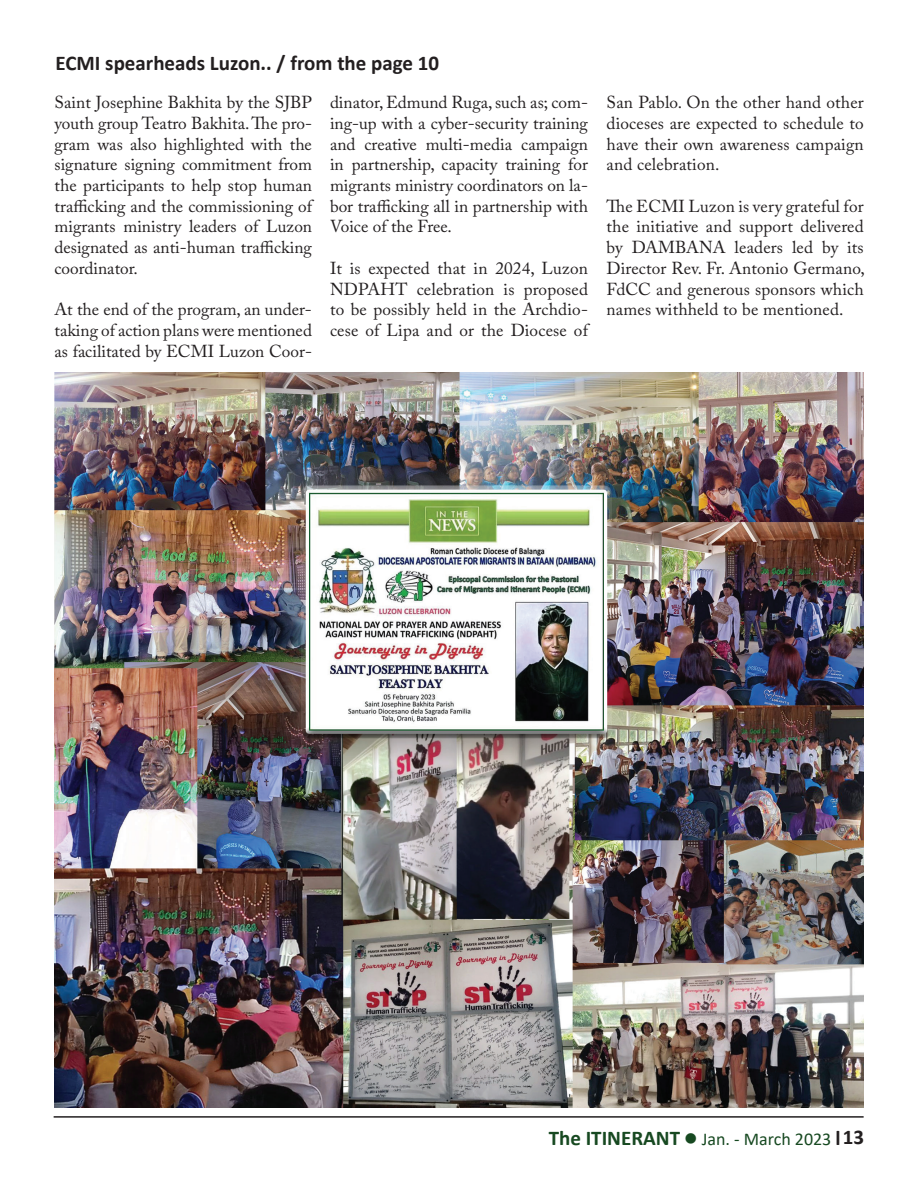
<style>
.page{position:relative;width:918px;height:1188px;background:#fff}
.page>*{position:absolute;margin:0;border:0;box-sizing:border-box;transform-origin:0 0}
.t1{font:700 21px "Calibri";color:#231f20}
.t2{font:18px "Calibri";color:#174921}
.t3{font:17.25px/20.7px "Adobe Caslon Pro";letter-spacing:.005em;color:#231f20;text-align:justify}
.s1{font-weight:700;font-size:21px}
.s2{font-weight:700;font-size:21px;color:#231f20}
</style>
<div class="page">
<img style="left:54px;top:373px;width:810px;height:734px">
<hr style="left:54px;top:1116px;width:810px;height:2px;background:#231f20">
<p class="t1" style="left:56px;top:48px;width:385px">ECMI spearheads Luzon.. / from the page 10</p>
<p class="t3" style="left:55px;top:92px;width:259px">Saint Josephine Bakhita by the SJBP youth group Teatro Bakhita. The pro&shy;gram was also highlighted with the signature signing commitment from the participants to help stop human trafficking and the commissioning of migrants ministry leaders of Luzon designated as anti-human trafficking coordinator.</p>
<p class="t3" style="left:55px;top:299px;width:259px">At the end of the program, an under&shy;taking of action plans were mentioned as facilitated by ECMI Luzon Coor-</p>
<p class="t3" style="left:330px;top:92px;width:260px">dinator, Edmund Ruga, such as; com&shy;ing-up with a cyber-security training and creative multi-media campaign in partnership, capacity training for migrants ministry coordinators on la&shy;bor trafficking all in partnership with Voice of the Free.</p>
<p class="t3" style="left:330px;top:258px;width:260px">It is expected that in 2024, Luzon NDPAHT celebration is proposed to be possibly held in the Archdio&shy;cese of Lipa and or the Diocese of</p>
<p class="t3" style="left:607px;top:92px;width:259px">San Pablo. On the other hand other dioceses are expected to schedule to have their own awareness campaign and celebration.</p>
<p class="t3" style="left:607px;top:195px;width:260px">The ECMI Luzon is very grateful for the initiative and support delivered by DAMBANA leaders led by its Director Rev. Fr. Antonio Germano, FdCC and generous sponsors which names withheld to be mentioned.</p>
<p class="t2" style="left:549px;top:1127px;width:317px"><span class="s1">The ITINERANT</span> ● Jan. - March 2023 <span class="s2">l13</span></p>
</div>
